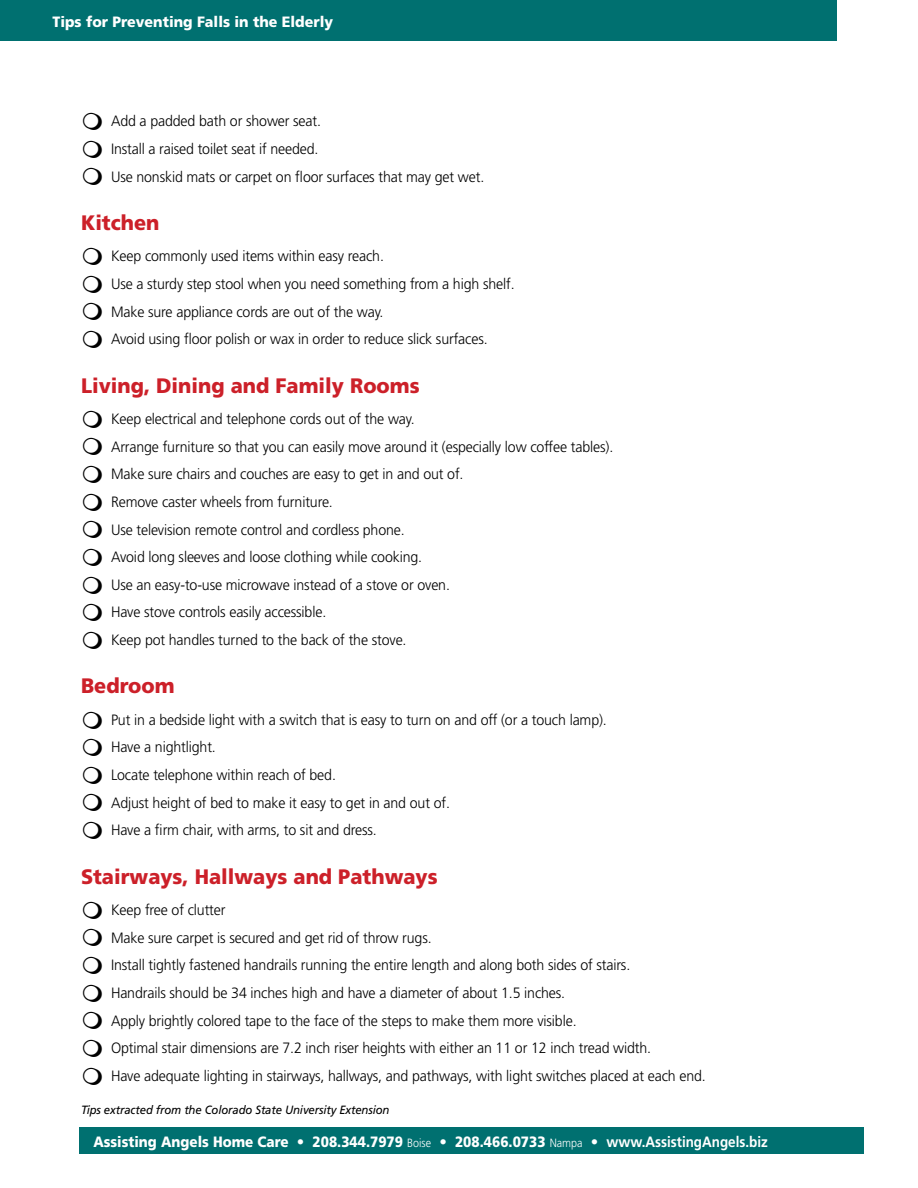
<style>
.page{position:relative;width:918px;height:1188px;background:#fff}
.page>*{position:absolute;margin:0;border:0;box-sizing:border-box;transform-origin:0 0}
.t1{font:900 20.85px "Frutiger";color:#cc2029;scale:.95 1}
.t2{font:300 15px/27.6px "Frutiger";letter-spacing:-.01em;color:#000;scale:.95 1}
.t3{font:900 15px "Frutiger";color:#fff;scale:.9 1}
.t4{font:900 15px "Frutiger";color:#fff;scale:.95 1}
.t5{font:italic 12px "Frutiger";letter-spacing:-.01em;color:#000;scale:.95 1}
.s1{font-weight:300;font-size:12px}
.s2{font-weight:700}
</style>
<div class="page">
<div style="left:0;top:0;width:837px;height:40px;background:#007070"></div>
<div style="left:80px;top:1127px;width:784px;height:27px;background:#007070"></div>
<p class="t4" style="left:52px;top:13px;width:297px">Tips for Preventing Falls in the Elderly</p>
<p class="t2" style="left:111px;top:107px;width:394px">Add a padded bath or shower seat.<br>Install a raised toilet seat if needed.<br>Use nonskid mats or carpet on floor surfaces that may get wet.</p>
<h1 class="t1" style="left:81px;top:210px;width:84px">Kitchen</h1>
<p class="t2" style="left:111px;top:242px;width:426px">Keep commonly used items within easy reach.<br>Use a sturdy step stool when you need something from a high shelf.<br>Make sure appliance cords are out of the way.<br>Avoid using floor polish or wax in order to reduce slick surfaces.</p>
<h1 class="t1" style="left:81px;top:373px;width:358px">Living, Dining and Family Rooms</h1>
<p class="t2" style="left:111px;top:405px;width:530px">Keep electrical and telephone cords out of the way.<br>Arrange furniture so that you can easily move around it (especially low coffee tables).<br>Make sure chairs and couches are easy to get in and out of.<br>Remove caster wheels from furniture.<br>Use television remote control and cordless phone.<br>Avoid long sleeves and loose clothing while cooking.<br>Use an easy-to-use microwave instead of a stove or oven.<br>Have stove controls easily accessible.<br>Keep pot handles turned to the back of the stove.</p>
<h1 class="t1" style="left:81px;top:674px;width:100px">Bedroom</h1>
<p class="t2" style="left:111px;top:706px;width:523px">Put in a bedside light with a switch that is easy to turn on and off (or a touch lamp).<br>Have a nightlight.<br>Locate telephone within reach of bed.<br>Adjust height of bed to make it easy to get in and out of.<br>Have a firm chair, with arms, to sit and dress.</p>
<h1 class="t1" style="left:81px;top:864px;width:377px">Stairways, Hallways and Pathways</h1>
<p class="t2" style="left:111px;top:896px;width:628px">Keep free of clutter<br>Make sure carpet is secured and get rid of throw rugs.<br>Install tightly fastened handrails running the entire length and along both sides of stairs.<br>Handrails should be 34 inches high and have a diameter of about 1.5 inches.<br>Apply brightly colored tape to the face of the steps to make them more visible.<br>Optimal stair dimensions are 7.2 inch riser heights with either an 11 or 12 inch tread width.<br>Have adequate lighting in stairways, hallways, and pathways, with light switches placed at each end.</p>
<p class="t5" style="left:81px;top:1103px;width:326px">Tips extracted from the Colorado State University Extension</p>
<p class="t3" style="left:93px;top:1132px;width:751px">Assisting Angels Home Care • 208.344.7979 <span class="s1">Boise</span> • 208.466.0733 <span class="s1">Nampa</span> • <span class="s2">www.AssistingAngels.biz</span></p>
</div>
